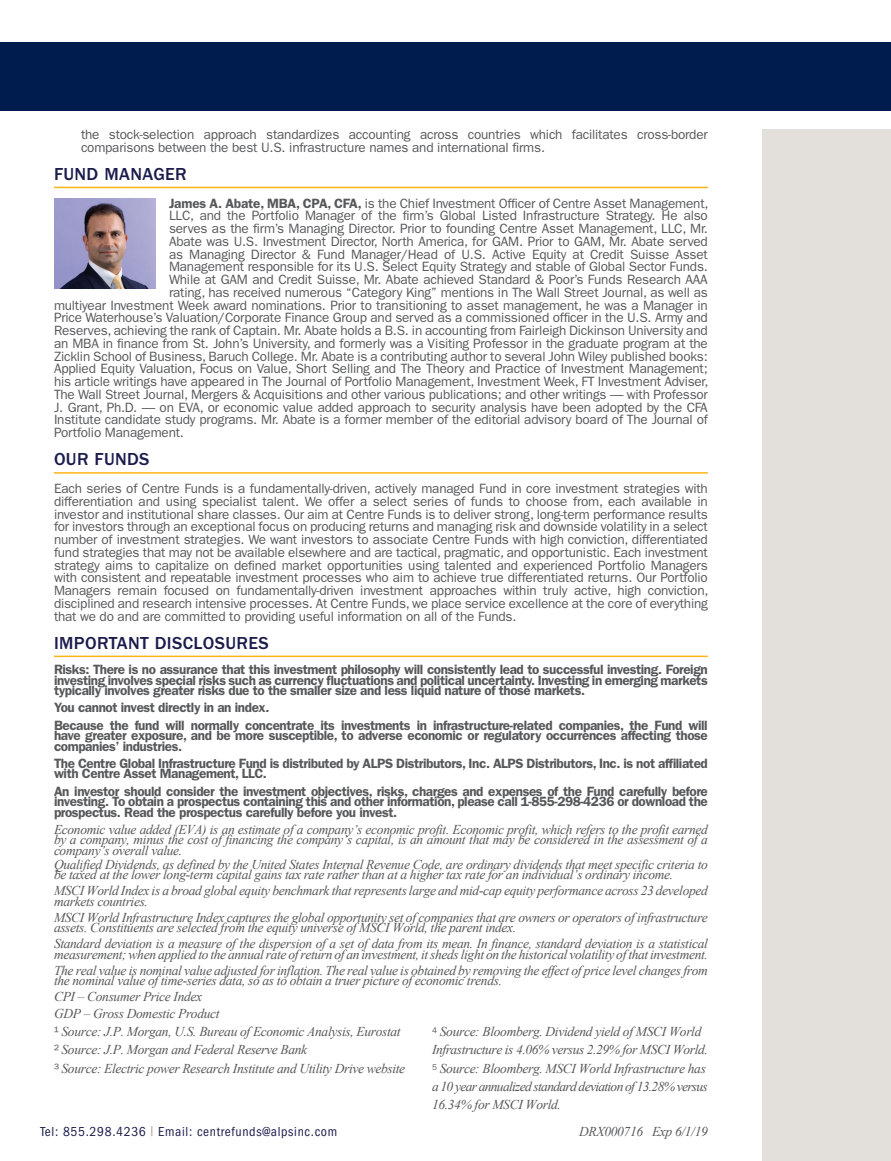
<style>
.page{position:relative;width:891px;height:1161px;background:#fff}
.page>*{position:absolute;margin:0;border:0;box-sizing:border-box;transform-origin:0 0}
.Body_Header{font:500 18px "ITC Franklin Gothic Std";letter-spacing:.02em;color:#1b1c4c}
.Body_Copy{font:13.5px/12.8px "ITC Franklin Gothic Std";letter-spacing:-.015em;color:#57585a}
.Body_Copy-2{font:italic 13.5px/10.5px "Times New Roman";letter-spacing:-.025em;color:#57585a}
.Body_Copy-3{font:600 13.5px/10.5px "ITC Franklin Gothic Std";letter-spacing:-.03em;color:#57585a;text-align:justify}
.Body_Copy-4{font:italic 13.5px "Times New Roman";letter-spacing:-.05em;color:#57585a}
.t1{font:condensed 13.5px "ITC Franklin Gothic Std";letter-spacing:.05em;color:#1b1c4c}
.s1{font-weight:600}
.s2{font-family:"ITC Franklin Gothic Std";font-style:normal}
.s3{font-family:"Helvetica Neue LT Std";color:#a1988e}
</style>
<div class="page">
<div style="left:762px;top:130px;width:129px;height:1031px;background:#e3dfda"></div>
<hr style="left:54px;top:187px;width:654px;height:1px;background:#fcb615">
<hr style="left:54px;top:472px;width:654px;height:2px;background:#fcb615">
<hr style="left:54px;top:656px;width:654px;height:1px;background:#fcb615">
<div style="left:0;top:43px;width:891px;height:68px;background:#001c4e"></div>
<img style="left:54px;top:198px;width:102px;height:90px">
<p class="Body_Copy" style="left:81px;top:128px;width:628px">the stock-selection approach standardizes accounting across countries which facilitates cross-border comparisons between the best U.S. infrastructure names and international firms.</p>
<p class="Body_Header" style="left:54px;top:164px;width:134px">FUND MANAGER</p>
<p class="Body_Copy" style="left:169px;top:197px;width:541px"><span class="s1">James A. Abate, MBA, CPA, CFA,</span> is the Chief Investment Officer of Centre Asset Management,</p>
<p class="Body_Copy" style="left:169px;top:209px;width:540px">LLC, and the Portfolio Manager of the firm’s Global Listed Infrastructure Strategy. He also</p>
<p class="Body_Copy" style="left:169px;top:222px;width:540px">serves as the firm’s Managing Director. Prior to founding Centre Asset Management, LLC, Mr.</p>
<p class="Body_Copy" style="left:169px;top:235px;width:540px">Abate was U.S. Investment Director, North America, for GAM. Prior to GAM, Mr. Abate served</p>
<p class="Body_Copy" style="left:169px;top:248px;width:540px">as Managing Director &amp; Fund Manager/Head of U.S. Active Equity at Credit Suisse Asset</p>
<p class="Body_Copy" style="left:169px;top:260px;width:540px">Management responsible for its U.S. Select Equity Strategy and stable of Global Sector Funds.</p>
<p class="Body_Copy" style="left:169px;top:273px;width:540px">While at GAM and Credit Suisse, Mr. Abate achieved Standard &amp; Poor’s Funds Research AAA</p>
<p class="Body_Copy" style="left:169px;top:286px;width:540px">rating, has received numerous “Category King” mentions in The Wall Street Journal, as well as</p>
<p class="Body_Copy" style="left:54px;top:299px;width:655px">multiyear Investment Week award nominations. Prior to transitioning to asset management, he was a Manager in</p>
<p class="Body_Copy" style="left:54px;top:311px;width:655px">Price Waterhouse’s Valuation/Corporate Finance Group and served as a commissioned officer in the U.S. Army and</p>
<p class="Body_Copy" style="left:54px;top:324px;width:655px">Reserves, achieving the rank of Captain. Mr. Abate holds a B.S. in accounting from Fairleigh Dickinson University and</p>
<p class="Body_Copy" style="left:54px;top:337px;width:655px">an MBA in finance from St. John’s University, and formerly was a Visiting Professor in the graduate program at the</p>
<p class="Body_Copy" style="left:54px;top:350px;width:655px">Zicklin School of Business, Baruch College. Mr. Abate is a contributing author to several John Wiley published books:</p>
<p class="Body_Copy" style="left:54px;top:362px;width:655px">Applied Equity Valuation, Focus on Value, Short Selling and The Theory and Practice of Investment Management;</p>
<p class="Body_Copy" style="left:54px;top:375px;width:656px">his article writings have appeared in The Journal of Portfolio Management, Investment Week, FT Investment Adviser,</p>
<p class="Body_Copy" style="left:54px;top:388px;width:655px">The Wall Street Journal, Mergers &amp; Acquisitions and other various publications; and other writings — with Professor</p>
<p class="Body_Copy" style="left:54px;top:401px;width:655px">J. Grant, Ph.D. — on EVA, or economic value added approach to security analysis have been adopted by the CFA</p>
<p class="Body_Copy" style="left:54px;top:413px;width:655px">Institute candidate study programs. Mr. Abate is a former member of the editorial advisory board of The Journal of</p>
<p class="Body_Copy" style="left:54px;top:426px;width:131px">Portfolio Management.</p>
<p class="Body_Header" style="left:54px;top:449px;width:97px">OUR FUNDS</p>
<p class="Body_Copy" style="left:54px;top:482px;width:656px;text-align:justify">Each series of Centre Funds is a fundamentally-driven, actively managed Fund in core investment strategies with differentiation and using specialist talent. We offer a select series of funds to choose from, each available in investor and institutional share classes. Our aim at Centre Funds is to deliver strong, long-term performance results for investors through an exceptional focus on producing returns and managing risk and downside volatility in a select number of investment strategies. We want investors to associate Centre Funds with high conviction, differentiated fund strategies that may not be available elsewhere and are tactical, pragmatic, and opportunistic. Each investment strategy aims to capitalize on defined market opportunities using talented and experienced Portfolio Managers with consistent and repeatable investment processes who aim to achieve true differentiated returns. Our Portfolio Managers remain focused on fundamentally-driven investment approaches within truly active, high conviction, disciplined and research intensive processes. At Centre Funds, we place service excellence at the core of everything that we do and are committed to providing useful information on all of the Funds.</p>
<p class="Body_Header" style="left:54px;top:633px;width:216px">IMPORTANT DISCLOSURES</p>
<p class="Body_Copy-3" style="left:54px;top:664px;width:655px">Risks: There is no assurance that this investment philosophy will consistently lead to successful investing. Foreign investing involves special risks such as currency fluctuations and political uncertainty. Investing in emerging markets typically involves greater risks due to the smaller size and less liquid nature of those markets.</p>
<p class="Body_Copy-3" style="left:54px;top:703px;width:217px">You cannot invest directly in an index.</p>
<p class="Body_Copy-3" style="left:54px;top:720px;width:655px">Because the fund will normally concentrate its investments in infrastructure-related companies, the Fund will have greater exposure, and be more susceptible, to adverse economic or regulatory occurrences affecting those companies’ industries.</p>
<p class="Body_Copy-3" style="left:54px;top:758px;width:655px">The Centre Global Infrastructure Fund is distributed by ALPS Distributors, Inc. ALPS Distributors, Inc. is not affiliated with Centre Asset Management, LLC.</p>
<p class="Body_Copy-3" style="left:54px;top:786px;width:655px">An investor should consider the investment objectives, risks, charges and expenses of the Fund carefully before investing. To obtain a prospectus containing this and other information, please call 1-855-298-4236 or download the prospectus. Read the prospectus carefully before you invest.</p>
<p class="Body_Copy-2" style="left:54px;top:824px;width:655px;text-align:justify">Economic value added (EVA) is an estimate of a company’s economic profit. Economic profit, which refers to the profit earned by a company, minus the cost of financing the company’s capital, is an amount that may be considered in the assessment of a company’s overall value.</p>
<p class="Body_Copy-2" style="left:54px;top:859px;width:655px">Qualified Dividends, as defined by the United States Internal Revenue Code, are ordinary dividends that meet specific criteria to be taxed at the lower long-term capital gains tax rate rather than at a higher tax rate for an individual’s ordinary income.</p>
<p class="Body_Copy-2" style="left:54px;top:885px;width:655px">MSCI World Index is a broad global equity benchmark that represents large and mid-cap equity performance across 23 developed markets countries.</p>
<p class="Body_Copy-2" style="left:54px;top:912px;width:655px">MSCI World Infrastructure Index captures the global opportunity set of companies that are owners or operators of infrastructure assets. Constituents are selected from the equity universe of MSCI World, the parent index.</p>
<p class="Body_Copy-2" style="left:54px;top:938px;width:655px">Standard deviation is a measure of the dispersion of a set of data from its mean. In finance, standard deviation is a statistical measurement; when applied to the annual rate of return of an investment, it sheds light on the historical volatility of that investment.</p>
<p class="Body_Copy-2" style="left:54px;top:964px;width:655px">The real value is nominal value adjusted for inflation. The real value is obtained by removing the effect of price level changes from the nominal value of time-series data, so as to obtain a truer picture of economic trends.</p>
<p class="Body_Copy-2" style="left:54px;top:991px;width:150px">CPI – Consumer Price Index</p>
<p class="Body_Copy-2" style="left:54px;top:1008px;width:167px">GDP – Gross Domestic Product</p>
<p class="Body_Copy-2" style="left:54px;top:1026px;width:348px"><span class="s2">1</span> Source: J.P. Morgan, U.S. Bureau of Economic Analysis, Eurostat</p>
<p class="Body_Copy-2" style="left:432px;top:1026px;width:271px"><sup>4</sup> Source: Bloomberg. Dividend yield of MSCI World</p>
<p class="Body_Copy-2" style="left:54px;top:1044px;width:255px"><span class="s2">2</span> Source: J.P. Morgan and Federal Reserve Bank</p>
<p class="Body_Copy-2" style="left:432px;top:1044px;width:277px">Infrastructure is 4.06% versus 2.29% for MSCI World.</p>
<p class="Body_Copy-2" style="left:54px;top:1063px;width:353px"><span class="s2">3</span> Source: Electric power Research Institute and Utility Drive website</p>
<p class="Body_Copy-2" style="left:432px;top:1063px;width:275px"><sup>5</sup> Source: Bloomberg. MSCI World Infrastructure has</p>
<p class="Body_Copy-4" style="left:432px;top:1077px;width:277px">a 10 year annualized standard deviation of 13.28% versus</p>
<p class="Body_Copy-2" style="left:432px;top:1099px;width:131px">16.34% for MSCI World.</p>
<p class="Body_Copy-2" style="left:579px;top:1126px;width:130px">DRX000716 Exp 6/1/19</p>
<p class="t1" style="left:40px;top:1123px;width:298px">Tel: 855.298.4236 <span class="s3">|</span> Email: centrefunds@alpsinc.com</p>
</div>
